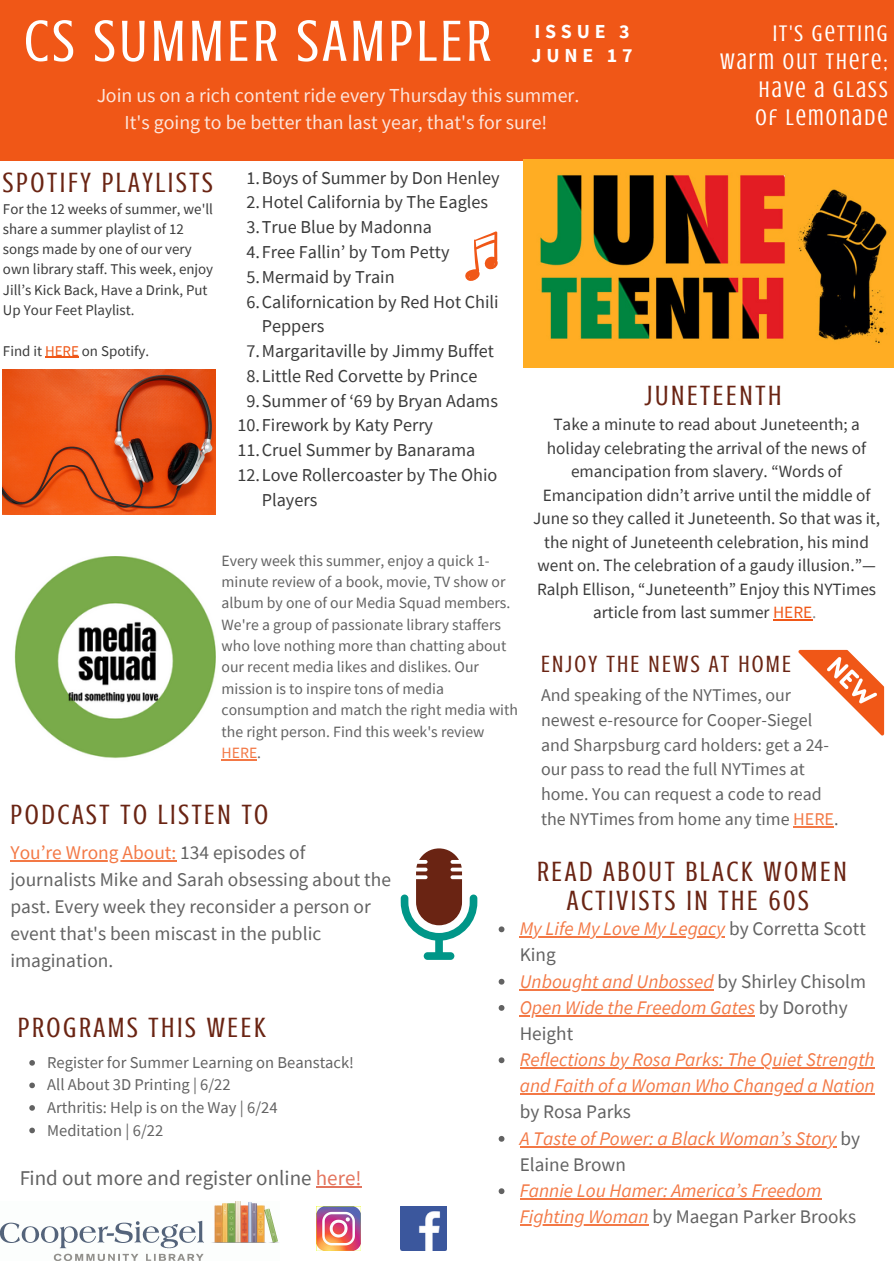
<style>
.page{position:relative;width:894px;height:1264px;background:#fff}
.page>*{position:absolute;margin:0;border:0;box-sizing:border-box;transform-origin:0 0}
.t1{font:59.55px "Crushed";letter-spacing:.06em;color:#fff}
.t2{font:28.65px/29.2px "Crushed";letter-spacing:.09em;color:#6a2413;text-align:center}
.t3{font:24.15px "Crushed";letter-spacing:.09em;color:#6a2413}
.t4{font:23.25px/28.2px "Crushed";letter-spacing:.09em;color:#fff;text-align:right}
.t5{font:21px "Source Sans Pro";color:#3b3b3b}
.t6{font:19.8px/27px "Source Sans Pro";color:#fff;text-align:center}
.t7{font:700 19.8px "Source Sans Pro";letter-spacing:.24em;color:#fff}
.t8{font:19.35px/27px "Source Sans Pro";color:#3b3b3b}
.t9{font:italic 19.2px/26.1px "Source Sans Pro";color:#f05717}
.t10{font:18.15px/24.8px "Source Sans Pro";color:#3b3b3b}
.t11{font:18px/24.8px "Source Sans Pro";color:#3b3b3b}
.t12{font:17.25px/23.5px "Source Sans Pro";color:#3b3b3b;text-align:center}
.t13{font:16.5px/22.5px "Source Sans Pro";color:#3b3b3b}
.t14{font:15.75px/21.3px "Source Sans Pro";color:#3b3b3b}
.t15{font:14.85px/20.2px "Source Sans Pro";color:#3b3b3b}
.s1{color:#f05717}
.s2{color:#8c8c8c}
.s3{color:#dd5235}
.s4{font-style:normal;color:#3b3b3b}
</style>
<div class="page">
<div style="left:0;top:0;width:893px;height:160px;background:#f05717"></div>
<img style="left:0;top:1201px;width:279px;height:58px">
<img style="left:14px;top:556px;width:208px;height:205px">
<hr style="left:221px;top:759px;width:36px;height:1px;background:#f05717">
<img style="left:3px;top:369px;width:213px;height:145px">
<svg style="left:465px;top:231px;width:32px;height:50px"></svg>
<img style="left:523px;top:159px;width:370px;height:209px">
<img style="left:400px;top:1206px;width:47px;height:43px">
<img style="left:316px;top:1206px;width:44px;height:43px">
<svg style="left:798px;top:650px;width:85px;height:85px"></svg>
<svg style="left:498px;top:926px;width:6px;height:6px"></svg>
<hr style="left:519px;top:936px;width:206px;height:2px;background:#f05717">
<svg style="left:498px;top:978px;width:6px;height:6px"></svg>
<hr style="left:519px;top:989px;width:194px;height:1px;background:#f05717">
<svg style="left:498px;top:1005px;width:6px;height:5px"></svg>
<hr style="left:519px;top:1015px;width:235px;height:1px;background:#f05717">
<svg style="left:498px;top:1057px;width:6px;height:6px"></svg>
<hr style="left:519px;top:1067px;width:355px;height:1px;background:#f05717">
<hr style="left:519px;top:1093px;width:355px;height:2px;background:#f05717">
<svg style="left:498px;top:1136px;width:6px;height:5px"></svg>
<hr style="left:519px;top:1146px;width:317px;height:1px;background:#f05717">
<svg style="left:498px;top:1188px;width:6px;height:6px"></svg>
<hr style="left:519px;top:1198px;width:302px;height:1px;background:#f05717">
<hr style="left:519px;top:1224px;width:129px;height:2px;background:#f05717">
<svg style="left:400px;top:848px;width:77px;height:111px"></svg>
<hr style="left:772px;top:619px;width:40px;height:1px;background:#f05717">
<hr style="left:45px;top:357px;width:34px;height:1px;background:#f05717">
<svg style="left:29px;top:1060px;width:6px;height:5px"></svg>
<svg style="left:29px;top:1082px;width:6px;height:6px"></svg>
<svg style="left:29px;top:1105px;width:6px;height:5px"></svg>
<svg style="left:29px;top:1127px;width:6px;height:6px"></svg>
<hr style="left:316px;top:1186px;width:45px;height:1px;background:#dd5235">
<hr style="left:20px;top:860px;width:156px;height:1px;background:#f05717">
<hr style="left:793px;top:826px;width:40px;height:1px;background:#f05717">
<p class="t1" style="left:24px;top:8px;width:468px">CS SUMMER SAMPLER</p>
<p class="t6" style="left:96px;top:81px;width:484px">Join us on a rich content ride every Thursday this summer.<br>It's going to be better than last year, that's for sure!</p>
<p class="t7" style="left:534px;top:19px;width:97px">ISSUE 3</p>
<p class="t7" style="left:531px;top:42px;width:102px">JUNE 17</p>
<p class="t4" style="left:719px;top:19px;width:169px">IT'S GETTING<br>WARM OUT THERE;</p>
<p class="t4" style="left:758px;top:76px;width:130px">HAVE A GLASS</p>
<p class="t4" style="left:755px;top:104px;width:134px">OF LEMONADE</p>
<p class="t2" style="left:3px;top:168px;width:211px">SPOTIFY PLAYLISTS</p>
<p class="t15" style="left:3px;top:198px;width:212px">For the 12 weeks of summer, we'll share a summer playlist of 12 songs made by one of our very own library staff. This week, enjoy<br>Jill’s Kick Back, Have a Drink, Put<br>Up Your Feet Playlist.</p>
<p class="t15" style="left:3px;top:340px;width:148px">Find it <span class="s1">HERE</span> on Spotify.</p>
<p class="t10" style="left:246px;top:165px;width:254px">1.Boys of Summer by Don Henley</p>
<p class="t10" style="left:246px;top:190px;width:243px">2.Hotel California by The Eagles</p>
<p class="t10" style="left:246px;top:214px;width:187px">3.True Blue by Madonna</p>
<p class="t10" style="left:246px;top:239px;width:204px">4.Free Fallin’ by Tom Petty</p>
<p class="t10" style="left:246px;top:264px;width:150px">5.Mermaid by Train</p>
<p class="t10" style="left:262px;top:289px;width:238px;text-indent:-15px">6.Californication by Red Hot Chili<br>Peppers</p>
<p class="t10" style="left:246px;top:338px;width:249px">7.Margaritaville by Jimmy Buffet</p>
<p class="t10" style="left:246px;top:363px;width:232px">8.Little Red Corvette by Prince</p>
<p class="t10" style="left:246px;top:388px;width:253px">9.Summer of ‘69 by Bryan Adams</p>
<p class="t10" style="left:237px;top:412px;width:197px">10.Firework by Katy Perry</p>
<p class="t10" style="left:237px;top:437px;width:239px">11.Cruel Summer by Banarama</p>
<p class="t10" style="left:262px;top:462px;width:237px;text-indent:-24px">12.Love Rollercoaster by The Ohio<br>Players</p>
<p class="t14" style="left:221px;top:549px;width:298px">Every week this summer, enjoy a quick 1- minute review of a book, movie, TV show or album by one of our Media Squad members.<br>We're a group of passionate library staffers who love nothing more than chatting about our recent media likes and dislikes. Our mission is to inspire tons of media consumption and match the right media with the right person. Find this week's review <span class="s1">HERE</span>.</p>
<p class="t2" style="left:10px;top:800px;width:259px">PODCAST TO LISTEN TO</p>
<p class="t2" style="left:644px;top:381px;width:138px">JUNETEENTH</p>
<p class="t12" style="left:533px;top:412px;width:348px">Take a minute to read about Juneteenth; a holiday celebrating the arrival of the news of emancipation from slavery. “Words of Emancipation didn’t arrive until the middle of June so they called it Juneteenth. So that was it, the night of Juneteenth celebration, his mind went on. The celebration of a gaudy illusion.”— Ralph Ellison, “Juneteenth” Enjoy this NYTimes article from last summer <span class="s1">HERE</span><span class="s2">.</span></p>
<p class="t3" style="left:541px;top:650px;width:251px">ENJOY THE NEWS AT HOME</p>
<p class="t11" style="left:541px;top:682px;width:299px">And speaking of the NYTimes, our newest e-resource for Cooper-Siegel and Sharpsburg card holders: get a 24- our pass to read the full NYTimes at home. You can request a code to read the NYTimes from home any time <span class="s1">HERE</span>.</p>
<p class="t8" style="left:10px;top:838px;width:382px"><span class="s1">You’re Wrong About:</span> 134 episodes of journalists Mike and Sarah obsessing about the past. Every week they reconsider a person or event that's been miscast in the public imagination.</p>
<p class="t2" style="left:18px;top:1012px;width:249px">PROGRAMS THIS WEEK</p>
<p class="t13" style="left:47px;top:1050px;width:308px">Register for Summer Learning on Beanstack!<br>All About 3D Printing | 6/22<br>Arthritis: Help is on the Way | 6/24<br>Meditation | 6/22</p>
<p class="t5" style="left:19px;top:1164px;width:344px">Find out more and register online <span class="s3">here!</span></p>
<p class="t2" style="left:537px;top:857px;width:311px">READ ABOUT BLACK WOMEN<br>ACTIVISTS IN THE 60S</p>
<p class="t9" style="left:519px;top:915px;width:348px">My Life My Love My Legacy <span class="s4">by Corretta Scott<br>King<br></span>Unbought and Unbossed <span class="s4">by Shirley Chisolm<br></span>Open Wide the Freedom Gates <span class="s4">by Dorothy<br>Height</span></p>
<p class="t9" style="left:519px;top:1046px;width:356px">Reflections by Rosa Parks: The Quiet Strength and Faith of a Woman Who Changed a Nation</p>
<p class="t9" style="left:519px;top:1098px;width:342px"><span class="s4">by Rosa Parks<br></span>A Taste of Power: a Black Woman’s Story <span class="s4">by<br>Elaine Brown</span></p>
<p class="t9" style="left:519px;top:1177px;width:338px">Fannie Lou Hamer: America’s Freedom<br>Fighting Woman <span class="s4">by Maegan Parker Brooks</span></p>
</div>
